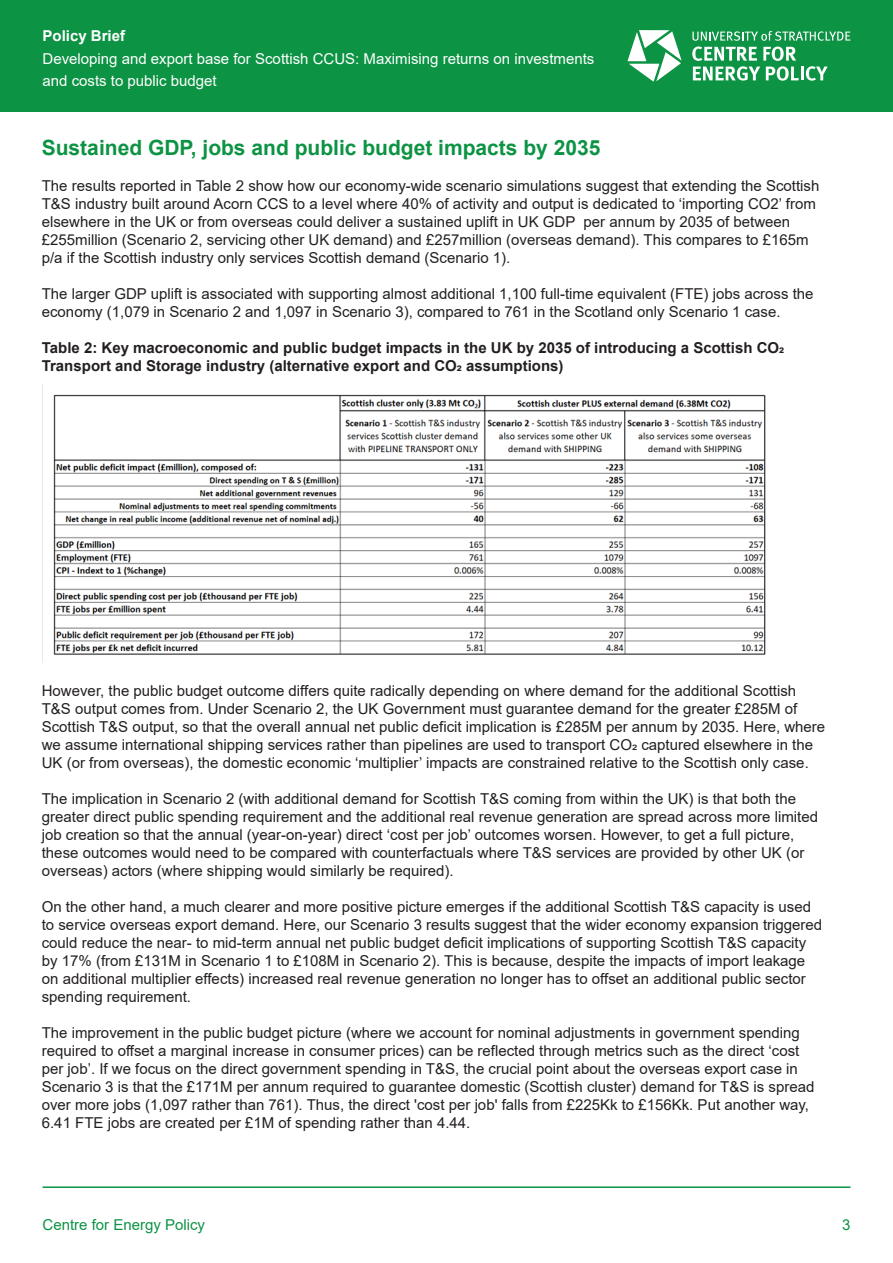
<style>
.page{position:relative;width:893px;height:1263px;background:#fff}
.page>*{position:absolute;margin:0;border:0;box-sizing:border-box;transform-origin:0 0}
.CEP_Heading{font:700 21px "Arial";color:#0d9344}
.Black_bullet_points{font:15px/18px "Arial";color:#231f20}
.Black_bullet_points-2{font:700 15px/18px "Arial";color:#231f20}
.t1{font:15px/22.5px "Arial";color:#fff}
.t2{font:15px "Arial";color:#0d9344}
.t3{font:700 15px "Arial";color:#fff}
</style>
<div class="page">
<div style="left:0;top:0;width:893px;height:112px;background:#0d9344"></div>
<hr style="left:43px;top:1186px;width:807px;height:2px;background:#0d9344">
<svg style="left:692px;top:31px;width:158px;height:50px"></svg>
<svg style="left:627px;top:30px;width:55px;height:52px"></svg>
<img style="left:42px;top:385px;width:724px;height:277px">
<p class="t3" style="left:43px;top:25px;width:84px">Policy Brief</p>
<p class="t1" style="left:43px;top:47px;width:553px">Developing and export base for Scottish CCUS: Maximising returns on investments and costs to public budget</p>
<p class="CEP_Heading" style="left:42px;top:132px;width:560px">Sustained GDP, jobs and public budget impacts by 2035</p>
<p class="Black_bullet_points" style="left:42px;top:176px;width:779px">The results reported in Table 2 show how our economy-wide scenario simulations suggest that extending the Scottish T&amp;S industry built around Acorn CCS to a level where 40% of activity and output is dedicated to ‘importing CO2’ from elsewhere in the UK or from overseas could deliver a sustained uplift in UK GDP per annum by 2035 of between £255million (Scenario 2, servicing other UK demand) and £257million (overseas demand). This compares to £165m p/a if the Scottish industry only services Scottish demand (Scenario 1).</p>
<p class="Black_bullet_points" style="left:42px;top:284px;width:773px">The larger GDP uplift is associated with supporting almost additional 1,100 full-time equivalent (FTE) jobs across the economy (1,079 in Scenario 2 and 1,097 in Scenario 3), compared to 761 in the Scotland only Scenario 1 case.</p>
<p class="Black_bullet_points-2" style="left:42px;top:338px;width:744px">Table 2: Key macroeconomic and public budget impacts in the UK by 2035 of introducing a Scottish CO2<br>Transport and Storage industry (alternative export and CO2 assumptions)</p>
<p class="Black_bullet_points" style="left:42px;top:682px;width:785px">However, the public budget outcome differs quite radically depending on where demand for the additional Scottish T&amp;S output comes from. Under Scenario 2, the UK Government must guarantee demand for the greater £285M of Scottish T&amp;S output, so that the overall annual net public deficit implication is £285M per annum by 2035. Here, where we assume international shipping services rather than pipelines are used to transport CO2 captured elsewhere in the UK (or from overseas), the domestic economic ‘multiplier’ impacts are constrained relative to the Scottish only case.</p>
<p class="Black_bullet_points" style="left:42px;top:790px;width:778px">The implication in Scenario 2 (with additional demand for Scottish T&amp;S coming from within the UK) is that both the greater direct public spending requirement and the additional real revenue generation are spread across more limited job creation so that the annual (year-on-year) direct ‘cost per job’ outcomes worsen. However, to get a full picture, these outcomes would need to be compared with counterfactuals where T&amp;S services are provided by other UK (or overseas) actors (where shipping would similarly be required).</p>
<p class="Black_bullet_points" style="left:42px;top:898px;width:782px">On the other hand, a much clearer and more positive picture emerges if the additional Scottish T&amp;S capacity is used to service overseas export demand. Here, our Scenario 3 results suggest that the wider economy expansion triggered could reduce the near- to mid-term annual net public budget deficit implications of supporting Scottish T&amp;S capacity by 17% (from £131M in Scenario 1 to £108M in Scenario 2). This is because, despite the impacts of import leakage on additional multiplier effects) increased real revenue generation no longer has to offset an additional public sector spending requirement.</p>
<p class="Black_bullet_points" style="left:42px;top:1024px;width:774px">The improvement in the public budget picture (where we account for nominal adjustments in government spending required to offset a marginal increase in consumer prices) can be reflected through metrics such as the direct ‘cost per job’. If we focus on the direct government spending in T&amp;S, the crucial point about the overseas export case in Scenario 3 is that the £171M per annum required to guarantee domestic (Scottish cluster) demand for T&amp;S is spread over more jobs (1,097 rather than 761). Thus, the direct 'cost per job' falls from £225Kk to £156Kk. Put another way, 6.41 FTE jobs are created per £1M of spending rather than 4.44.</p>
<p class="t2" style="left:43px;top:1214px;width:164px">Centre for Energy Policy</p>
<p class="t2" style="left:842px;top:1214px;width:10px">3</p>
</div>
